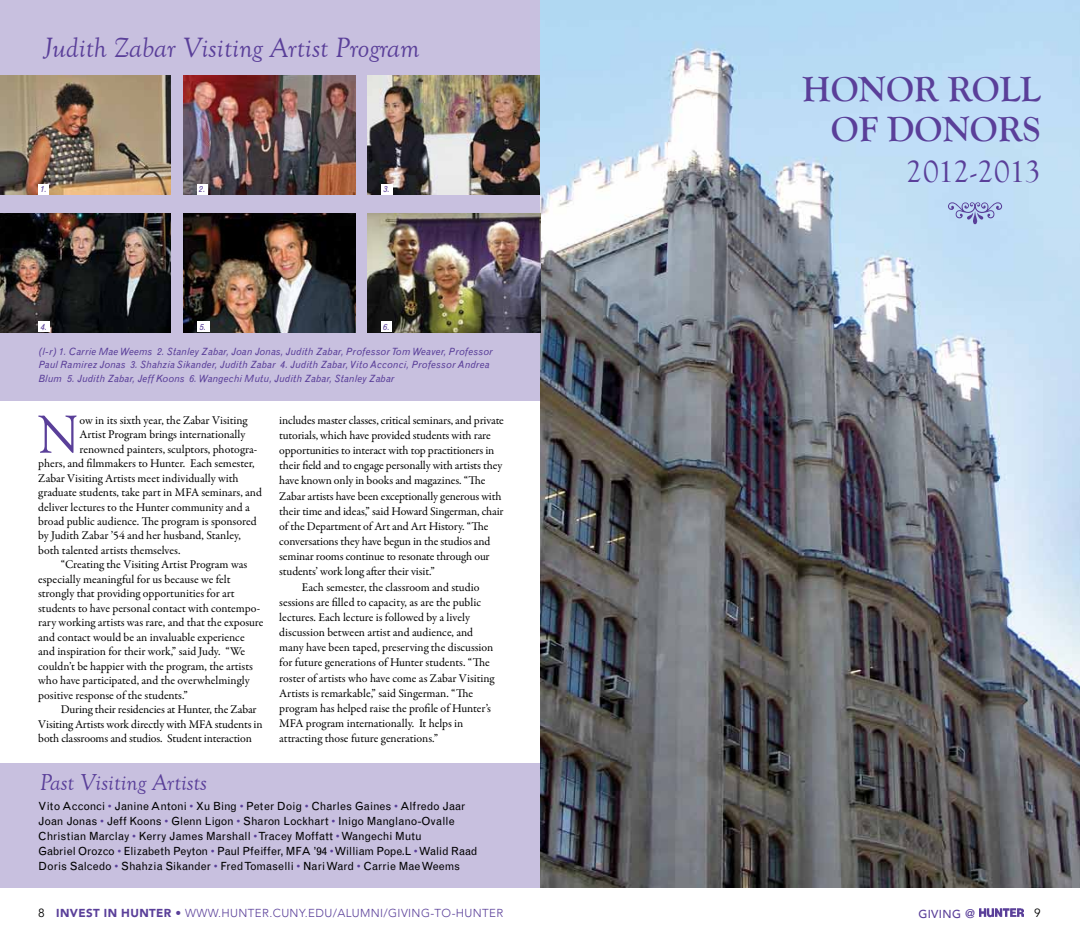
<style>
.page{position:relative;width:1080px;height:945px;background:#fff}
.page>*{position:absolute;margin:0;border:0;box-sizing:border-box;transform-origin:0 0}
.t1{font:54.12px "Woodtype Ornaments Std";color:#5a3f99}
.t2{font:52.75px "Goudy Std";color:#5a3f99}
.t3{font:700 36.12px/40.6px "Goudy Old Style T";color:#5a3f99;text-align:right}
.t4{font:31.62px "Goudy Old Style T";color:#5a3f99}
.t5{font:italic 28.75px "Goudy Old Style T";color:#5a3f99}
.t6{font:italic 23.75px "Goudy Old Style T";color:#5a3f99}
.t7{font:11.88px "Garamond Premr Pro";letter-spacing:-.005em;color:#000}
.t8{font:11.88px "Avenir";color:#000}
.t9{font:300 11.5px "Avenir";letter-spacing:.035em;color:#5a3f99}
.t10{font:500 11.5px "Avenir";letter-spacing:.035em;color:#5a3f99}
.t11{font:11.25px/15px "Grotesque MT Std";color:#000}
.t12{font:italic 10px/13.8px "Grotesque MT Std";letter-spacing:.01em;color:#5a3f99}
.t13{font:italic 8.75px "Grotesque MT Std";color:#5a3f99}
.s1{color:#5a3f99}
.s2{font-weight:400;font-size:11.88px;color:#000}
.s3{font-weight:900}
.s4{font-weight:400}
.s5{font-size:12.5px}
</style>
<div class="page">
<img style="left:979px;top:908px;width:45px;height:10px">
<div style="left:0;top:763px;width:546px;height:124px;background:#c8c0df"></div>
<div style="left:0;top:0;width:540px;height:400px;background:#c8c0df"></div>
<img style="left:540px;top:0;width:540px;height:887px">
<img style="left:0;top:76px;width:171px;height:118px">
<img style="left:0;top:214px;width:171px;height:118px">
<img style="left:184px;top:76px;width:171px;height:118px">
<img style="left:184px;top:214px;width:171px;height:118px">
<img style="left:367px;top:76px;width:173px;height:118px">
<img style="left:367px;top:214px;width:173px;height:118px">
<div style="left:38px;top:184px;width:11px;height:10px;background:#fff"></div>
<div style="left:38px;top:322px;width:12px;height:10px;background:#fff"></div>
<div style="left:197px;top:184px;width:11px;height:10px;background:#fff"></div>
<div style="left:197px;top:322px;width:12px;height:10px;background:#fff"></div>
<div style="left:381px;top:184px;width:11px;height:10px;background:#fff"></div>
<div style="left:381px;top:322px;width:11px;height:10px;background:#fff"></div>
<h3 class="t5" style="left:44px;top:33px;width:377px">Judith Zabar Visiting Artist Program</h3>
<p class="t13" style="left:40px;top:184px;width:8px">1.</p>
<p class="t13" style="left:41px;top:322px;width:8px">4.</p>
<p class="t13" style="left:199px;top:184px;width:8px">2.</p>
<p class="t13" style="left:200px;top:322px;width:8px">5.</p>
<p class="t13" style="left:383px;top:184px;width:8px">3.</p>
<p class="t13" style="left:383px;top:322px;width:8px">6.</p>
<p class="t12" style="left:39px;top:344px;width:456px">(l-r) 1. Carrie Mae Weems 2. Stanley Zabar, Joan Jonas, Judith Zabar, Professor Tom Weaver, Professor<br>Paul Ramirez Jonas 3. Shahzia Sikander, Judith Zabar 4. Judith Zabar, Vito Acconci, Professor Andrea<br>Blum 5. Judith Zabar, Jeff Koons 6. Wangechi Mutu, Judith Zabar, Stanley Zabar</p>
<h2 class="t2" style="left:39px;top:402px;width:43px">N</h2>
<p class="t7" style="left:80px;top:413px;width:170px">ow in its sixth year, the Zabar Visiting</p>
<p class="t7" style="left:80px;top:427px;width:167px">Artist Program brings internationally</p>
<p class="t7" style="left:80px;top:442px;width:179px">renowned painters, sculptors, photogra-</p>
<p class="t7" style="left:38px;top:456px;width:218px">phers, and filmmakers to Hunter. Each semester,</p>
<p class="t7" style="left:38px;top:471px;width:202px">Zabar Visiting Artists meet individually with</p>
<p class="t7" style="left:38px;top:485px;width:225px">graduate students, take part in MFA seminars, and</p>
<p class="t7" style="left:38px;top:500px;width:213px">deliver lectures to the Hunter community and a</p>
<p class="t7" style="left:38px;top:514px;width:220px">broad public audience. The program is sponsored</p>
<p class="t7" style="left:38px;top:529px;width:204px">by Judith Zabar ’54 and her husband, Stanley,</p>
<p class="t7" style="left:38px;top:543px;width:144px">both talented artists themselves.</p>
<p class="t7" style="left:61px;top:558px;width:188px">“Creating the Visiting Artist Program was</p>
<p class="t7" style="left:38px;top:572px;width:194px">especially meaningful for us because we felt</p>
<p class="t7" style="left:38px;top:587px;width:198px">strongly that providing opportunities for art</p>
<p class="t7" style="left:38px;top:601px;width:224px">students to have personal contact with contempo-</p>
<p class="t7" style="left:38px;top:615px;width:227px">rary working artists was rare, and that the exposure</p>
<p class="t7" style="left:38px;top:630px;width:208px">and contact would be an invaluable experience</p>
<p class="t7" style="left:38px;top:644px;width:208px">and inspiration for their work,” said Judy. “We</p>
<p class="t7" style="left:38px;top:659px;width:216px">couldn’t be happier with the program, the artists</p>
<p class="t7" style="left:38px;top:673px;width:213px">who have participated, and the overwhelmingly</p>
<p class="t7" style="left:38px;top:688px;width:151px">positive response of the students.”</p>
<p class="t7" style="left:61px;top:702px;width:197px">During their residencies at Hunter, the Zabar</p>
<p class="t7" style="left:38px;top:717px;width:226px">Visiting Artists work directly with MFA students in</p>
<p class="t7" style="left:38px;top:731px;width:215px">both classrooms and studios. Student interaction</p>
<h3 class="t6" style="left:40px;top:770px;width:169px">Past Visiting Artists</h3>
<p class="t7" style="left:279px;top:413px;width:226px">includes master classes, critical seminars, and private</p>
<p class="t7" style="left:279px;top:428px;width:213px">tutorials, which have provided students with rare</p>
<p class="t7" style="left:279px;top:443px;width:217px">opportunities to interact with top practitioners in</p>
<p class="t7" style="left:279px;top:458px;width:225px">their field and to engage personally with artists they</p>
<p class="t7" style="left:279px;top:474px;width:208px">have known only in books and magazines. “The</p>
<p class="t7" style="left:279px;top:489px;width:224px">Zabar artists have been exceptionally generous with</p>
<p class="t7" style="left:279px;top:504px;width:226px">their time and ideas,” said Howard Singerman, chair</p>
<p class="t7" style="left:279px;top:519px;width:211px">of the Department of Art and Art History. “The</p>
<p class="t7" style="left:279px;top:534px;width:213px">conversations they have begun in the studios and</p>
<p class="t7" style="left:279px;top:549px;width:212px">seminar rooms continue to resonate through our</p>
<p class="t7" style="left:279px;top:565px;width:157px">students’ work long after their visit.”</p>
<p class="t7" style="left:302px;top:580px;width:179px">Each semester, the classroom and studio</p>
<p class="t7" style="left:279px;top:595px;width:203px">sessions are filled to capacity, as are the public</p>
<p class="t7" style="left:279px;top:610px;width:192px">lectures. Each lecture is followed by a lively</p>
<p class="t7" style="left:279px;top:625px;width:195px">discussion between artist and audience, and</p>
<p class="t7" style="left:279px;top:640px;width:216px">many have been taped, preserving the discussion</p>
<p class="t7" style="left:279px;top:656px;width:212px">for future generations of Hunter students. “The</p>
<p class="t7" style="left:279px;top:671px;width:217px">roster of artists who have come as Zabar Visiting</p>
<p class="t7" style="left:279px;top:686px;width:195px">Artists is remarkable,” said Singerman. “The</p>
<p class="t7" style="left:279px;top:701px;width:213px">program has helped raise the profile of Hunter’s</p>
<p class="t7" style="left:279px;top:716px;width:186px">MFA program internationally. It helps in</p>
<p class="t7" style="left:279px;top:731px;width:160px">attracting those future generations.”</p>
<p class="t11" style="left:38px;top:799px;width:441px">Vito Acconci <span class="s1">•</span> Janine Antoni <span class="s1">•</span> Xu Bing <span class="s1">•</span> Peter Doig <span class="s1">•</span> Charles Gaines <span class="s1">•</span> Alfredo Jaar Joan Jonas <span class="s1">•</span> Jeff Koons <span class="s1">•</span> Glenn Ligon <span class="s1">•</span> Sharon Lockhart <span class="s1">•</span> Inigo Manglano-Ovalle Christian Marclay <span class="s1">•</span> Kerry James Marshall <span class="s1">•</span> Tracey Moffatt <span class="s1">•</span> Wangechi Mutu<br>Gabriel Orozco <span class="s1">•</span> Elizabeth Peyton <span class="s1">•</span> Paul Pfeiffer, MFA ’94 <span class="s1">•</span> William Pope.L <span class="s1">•</span> Walid Raad Doris Salcedo <span class="s1">•</span> Shahzia Sikander <span class="s1">•</span> Fred Tomaselli <span class="s1">•</span> Nari Ward <span class="s1">•</span> Carrie Mae Weems</p>
<h3 class="t3" style="left:802px;top:69px;width:240px">HONOR ROLL<br>OF DONORS</h3>
<h3 class="t4" style="left:906px;top:154px;width:136px">2012-2013</h3>
<h1 class="t1" style="left:1002px;top:243px;width:56px;rotate:-180deg">•</h1>
<p class="t9" style="left:38px;top:906px;width:467px"><span class="s2">8</span> <span class="s3">INVEST IN HUNTER</span> <span class="s4">•</span> WWW.HUNTER.CUNY.EDU/ALUMNI/GIVING-TO-HUNTER</p>
<p class="t10" style="left:918px;top:904px;width:58px">GIVING <span class="s5">@</span></p>
<p class="t8" style="left:1034px;top:906px;width:8px">9</p>
</div>
